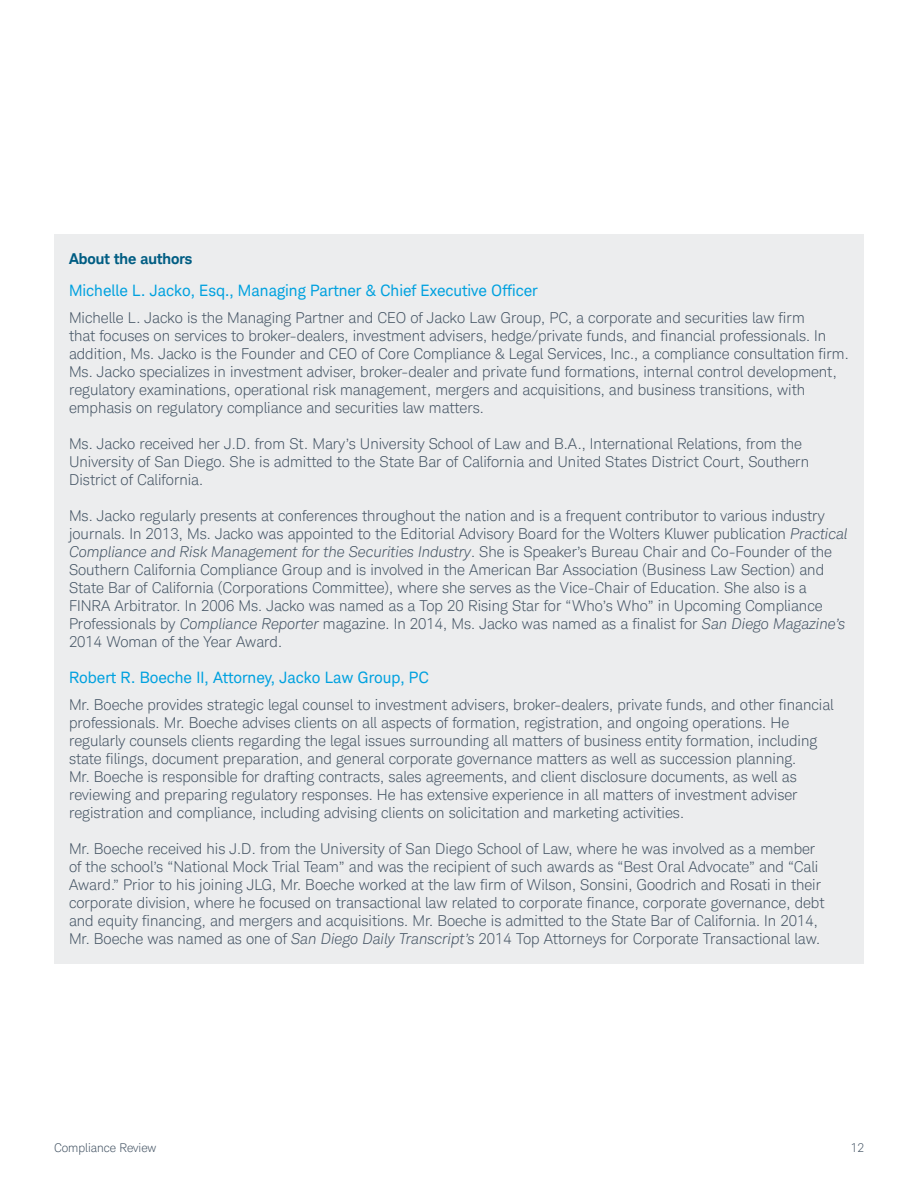
<style>
.page{position:relative;width:918px;height:1188px;background:#fff}
.page>*{position:absolute;margin:0;border:0;box-sizing:border-box;transform-origin:0 0}
.t1{font:15.75px "Charles Modern";color:#00a1df}
.t2{font:300 15px/18px "Charles Modern";color:#435363}
.t3{font:700 15px "Charles Modern";color:#005d83}
.t4{font:300 12px "Charles Modern";color:#435363}
.s1{font-style:italic}
</style>
<div class="page">
<div style="left:54px;top:234px;width:810px;height:729px;background:#ecedee"></div>
<p class="t3" style="left:69px;top:250px;width:125px">About the authors</p>
<p class="t1" style="left:69px;top:281px;width:470px">Michelle L. Jacko, Esq., Managing Partner &amp; Chief Executive Officer</p>
<p class="t2" style="left:69px;top:309px;width:781px">Michelle L. Jacko is the Managing Partner and CEO of Jacko Law Group, PC, a corporate and securities law firm<br>that focuses on services to broker-dealers, investment advisers, hedge/private funds, and financial professionals. In addition, Ms. Jacko is the Founder and CEO of Core Compliance &amp; Legal Services, Inc., a compliance consultation firm.<br>Ms. Jacko specializes in investment adviser, broker-dealer and private fund formations, internal control development, regulatory examinations, operational risk management, mergers and acquisitions, and business transitions, with emphasis on regulatory compliance and securities law matters.</p>
<p class="t2" style="left:69px;top:435px;width:742px">Ms. Jacko received her J.D. from St. Mary’s University School of Law and B.A., International Relations, from the<br>University of San Diego. She is admitted to the State Bar of California and United States District Court, Southern<br>District of California.</p>
<p class="t2" style="left:69px;top:507px;width:780px">Ms. Jacko regularly presents at conferences throughout the nation and is a frequent contributor to various industry journals. In 2013, Ms. Jacko was appointed to the Editorial Advisory Board for the Wolters Kluwer publication <span class="s1">Practical Compliance and Risk Management for the Securities Industry</span>. She is Speaker’s Bureau Chair and Co-Founder of the Southern California Compliance Group and is involved in the American Bar Association (Business Law Section) and State Bar of California (Corporations Committee), where she serves as the Vice-Chair of Education. She also is a FINRA Arbitrator. In 2006 Ms. Jacko was named as a Top 20 Rising Star for “Who’s Who” in Upcoming Compliance Professionals by <span class="s1">Compliance Reporter</span> magazine. In 2014, Ms. Jacko was named as a finalist for <span class="s1">San Diego Magazine’s </span>2014 Woman of the Year Award.</p>
<p class="t1" style="left:69px;top:668px;width:361px">Robert R. Boeche II, Attorney, Jacko Law Group, PC</p>
<p class="t2" style="left:69px;top:696px;width:766px">Mr. Boeche provides strategic legal counsel to investment advisers, broker-dealers, private funds, and other financial professionals. Mr. Boeche advises clients on all aspects of formation, registration, and ongoing operations. He regularly counsels clients regarding the legal issues surrounding all matters of business entity formation, including state filings, document preparation, and general corporate governance matters as well as succession planning.<br>Mr. Boeche is responsible for drafting contracts, sales agreements, and client disclosure documents, as well as reviewing and preparing regulatory responses. He has extensive experience in all matters of investment adviser registration and compliance, including advising clients on solicitation and marketing activities.</p>
<p class="t2" style="left:69px;top:840px;width:757px">Mr. Boeche received his J.D. from the University of San Diego School of Law, where he was involved as a member of the school’s “National Mock Trial Team” and was the recipient of such awards as “Best Oral Advocate” and “Cali Award.” Prior to his joining JLG, Mr. Boeche worked at the law firm of Wilson, Sonsini, Goodrich and Rosati in their corporate division, where he focused on transactional law related to corporate finance, corporate governance, debt and equity financing, and mergers and acquisitions. Mr. Boeche is admitted to the State Bar of California. In 2014, Mr. Boeche was named as one of <span class="s1">San Diego Daily Transcript’s</span> 2014 Top Attorneys for Corporate Transactional law.</p>
<p class="t4" style="left:54px;top:1141px;width:104px">Compliance Review</p>
<p class="t4" style="left:851px;top:1141px;width:15px">12</p>
</div>
